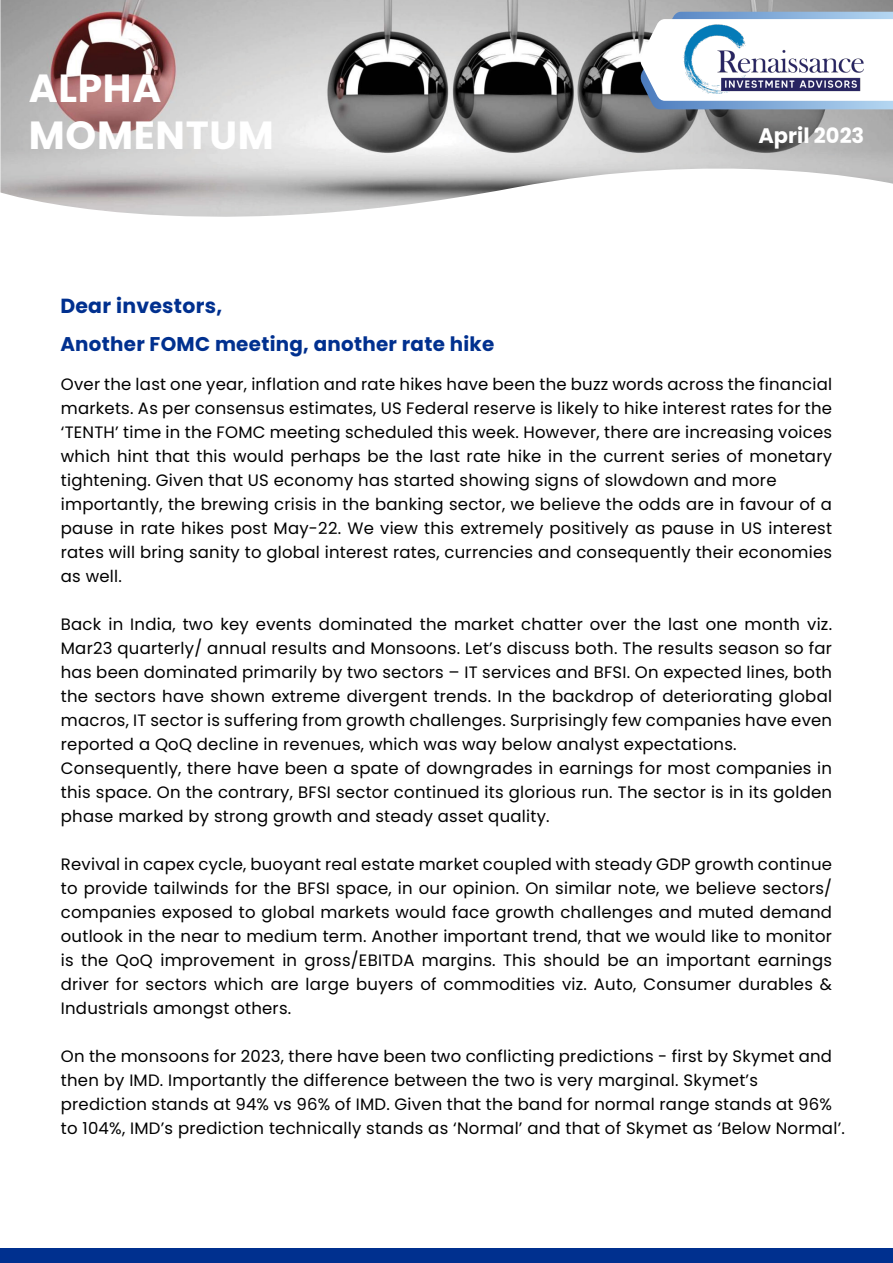
<style>
.page{position:relative;width:893px;height:1263px;background:#fff}
.page>*{position:absolute;margin:0;border:0;box-sizing:border-box;transform-origin:0 0}
.t1{font:700 39.3px/47.1px "Poppins";letter-spacing:.015em;color:#fff}
.t2{font:700 21px "Poppins";color:#fff}
.t3{font:700 20.4px "Poppins";letter-spacing:.015em;color:#00308f}
.t4{font:700 19.8px "Poppins";letter-spacing:.015em;color:#00308f}
.t5{font:16.5px/24px "Poppins";letter-spacing:.015em;color:#000}
</style>
<div class="page">
<img style="left:0;top:0;width:893px;height:217px">
<svg style="left:640px;top:12px;width:13px;height:97px"></svg>
<img style="left:653px;top:0;width:240px;height:118px">
<div style="left:0;top:1248px;width:893px;height:15px;background:#00308f"></div>
<h1 class="t1" style="left:29px;top:65px;width:247px">ALPHA<br>MOMENTUM</h1>
<p class="t3" style="left:60px;top:294px;width:164px">Dear investors,</p>
<p class="t4" style="left:60px;top:333px;width:435px">Another FOMC meeting, another rate hike</p>
<p class="t2" style="left:758px;top:123px;width:107px">April 2023</p>
<p class="t5" style="left:61px;top:372px;width:773px">Over the last one year, inflation and rate hikes have been the buzz words across the financial markets. As per consensus estimates, US Federal reserve is likely to hike interest rates for the ‘TENTH’ time in the FOMC meeting scheduled this week. However, there are increasing voices which hint that this would perhaps be the last rate hike in the current series of monetary tightening. Given that US economy has started showing signs of slowdown and more importantly, the brewing crisis in the banking sector, we believe the odds are in favour of a pause in rate hikes post May-22. We view this extremely positively as pause in US interest rates will bring sanity to global interest rates, currencies and consequently their economies as well.</p>
<p class="t5" style="left:61px;top:612px;width:773px">Back in India, two key events dominated the market chatter over the last one month viz.<br>Mar23 quarterly/ annual results and Monsoons. Let’s discuss both. The results season so far has been dominated primarily by two sectors – IT services and BFSI. On expected lines, both the sectors have shown extreme divergent trends. In the backdrop of deteriorating global macros, IT sector is suffering from growth challenges. Surprisingly few companies have even reported a QoQ decline in revenues, which was way below analyst expectations.<br>Consequently, there have been a spate of downgrades in earnings for most companies in this space. On the contrary, BFSI sector continued its glorious run. The sector is in its golden phase marked by strong growth and steady asset quality.</p>
<p class="t5" style="left:61px;top:853px;width:773px;text-align:justify">Revival in capex cycle, buoyant real estate market coupled with steady GDP growth continue to provide tailwinds for the BFSI space, in our opinion. On similar note, we believe sectors/ companies exposed to global markets would face growth challenges and muted demand outlook in the near to medium term. Another important trend, that we would like to monitor is the QoQ improvement in gross/EBITDA margins. This should be an important earnings driver for sectors which are large buyers of commodities viz. Auto, Consumer durables &amp; Industrials amongst others.</p>
<p class="t5" style="left:61px;top:1045px;width:786px">On the monsoons for 2023, there have been two conflicting predictions - first by Skymet and then by IMD. Importantly the difference between the two is very marginal. Skymet’s prediction stands at 94% vs 96% of IMD. Given that the band for normal range stands at 96% to 104%, IMD’s prediction technically stands as ‘Normal’ and that of Skymet as ‘Below Normal’.</p>
</div>
